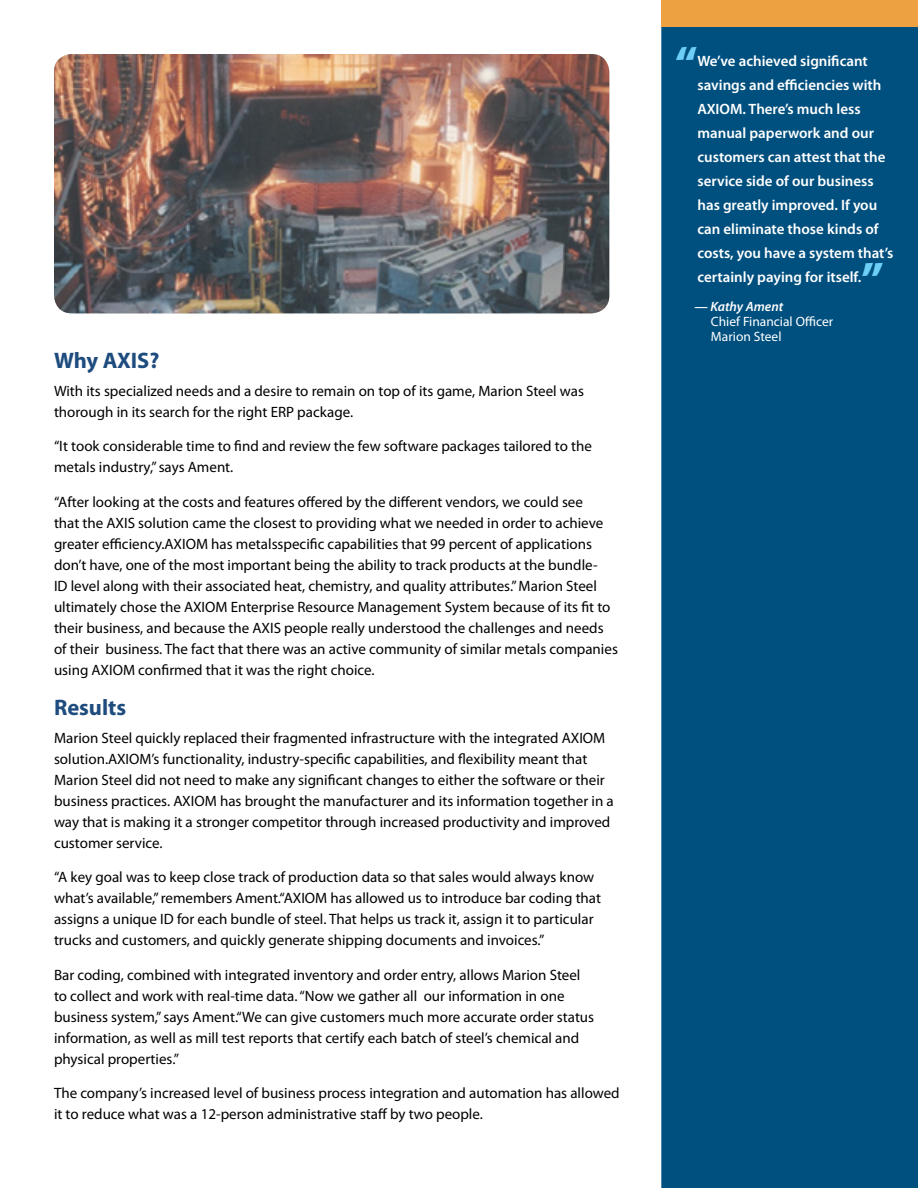
<style>
.page{position:relative;width:918px;height:1188px;background:#fff}
.page>*{position:absolute;margin:0;border:0;box-sizing:border-box;transform-origin:0 0}
.t1{font:900 45px "Myriad Pro";color:#6dcff6}
.t2{font:700 22.5px "Myriad Pro";color:#1f4c7e}
.t3{font:15px/21px "Myriad Pro";color:#000}
.t4{font:600 15px/24px "Myriad Pro";color:#fff}
.t5{font:13.5px/15px "Myriad Pro";color:#fff}
.t6{font:italic 600 13.5px "Myriad Pro";color:#fff}
</style>
<div class="page">
<div style="left:661px;top:27px;width:257px;height:1161px;background:#00507f"></div>
<div style="left:661px;top:0;width:257px;height:27px;background:#eda141"></div>
<img style="left:54px;top:54px;width:555px;height:259px">
<h2 class="t2" style="left:54px;top:346px;width:107px">Why AXIS?</h2>
<p class="t3" style="left:54px;top:380px;width:532px">With its specialized needs and a desire to remain on top of its game, Marion Steel was thorough in its search for the right ERP package.</p>
<p class="t3" style="left:54px;top:435px;width:539px">“It took considerable time to find and review the few software packages tailored to the metals industry,” says Ament.</p>
<p class="t3" style="left:54px;top:491px;width:565px">“After looking at the costs and features offered by the different vendors, we could see<br>that the AXIS solution came the closest to providing what we needed in order to achieve greater efficiency.AXIOM has metalsspecific capabilities that 99 percent of applications don’t have, one of the most important being the ability to track products at the bundle-<br>ID level along with their associated heat, chemistry, and quality attributes.” Marion Steel ultimately chose the AXIOM Enterprise Resource Management System because of its fit to their business, and because the AXIS people really understood the challenges and needs of their business. The fact that there was an active community of similar metals companies using AXIOM confirmed that it was the right choice.</p>
<h2 class="t2" style="left:54px;top:693px;width:74px">Results</h2>
<p class="t3" style="left:54px;top:727px;width:561px">Marion Steel quickly replaced their fragmented infrastructure with the integrated AXIOM solution.AXIOM’s functionality, industry-specific capabilities, and flexibility meant that Marion Steel did not need to make any significant changes to either the software or their business practices. AXIOM has brought the manufacturer and its information together in a way that is making it a stronger competitor through increased productivity and improved customer service.</p>
<p class="t3" style="left:54px;top:867px;width:549px">“A key goal was to keep close track of production data so that sales would always know what’s available,” remembers Ament.“AXIOM has allowed us to introduce bar coding that assigns a unique ID for each bundle of steel. That helps us track it, assign it to particular trucks and customers, and quickly generate shipping documents and invoices.”</p>
<p class="t3" style="left:54px;top:964px;width:542px">Bar coding, combined with integrated inventory and order entry, allows Marion Steel to collect and work with real-time data. “Now we gather all our information in one business system,” says Ament.“We can give customers much more accurate order status information, as well as mill test reports that certify each batch of steel’s chemical and physical properties.”</p>
<p class="t3" style="left:54px;top:1083px;width:567px">The company’s increased level of business process integration and automation has allowed it to reduce what was a 12-person administrative staff by two people.</p>
<h1 class="t1" style="left:675px;top:38px;width:24px">“</h1>
<p class="t4" style="left:697px;top:49px;width:197px">We’ve achieved significant savings and efficiencies with<br>AXIOM. There’s much less manual paperwork and our customers can attest that the service side of our business has greatly improved. If you can eliminate those kinds of costs, you have a system that’s certainly paying for itself.</p>
<h1 class="t1" style="left:861px;top:254px;width:24px">”</h1>
<p class="t6" style="left:695px;top:298px;width:90px">— Kathy Ament</p>
<p class="t5" style="left:711px;top:314px;width:124px">Chief Financial Officer<br>Marion Steel</p>
</div>
